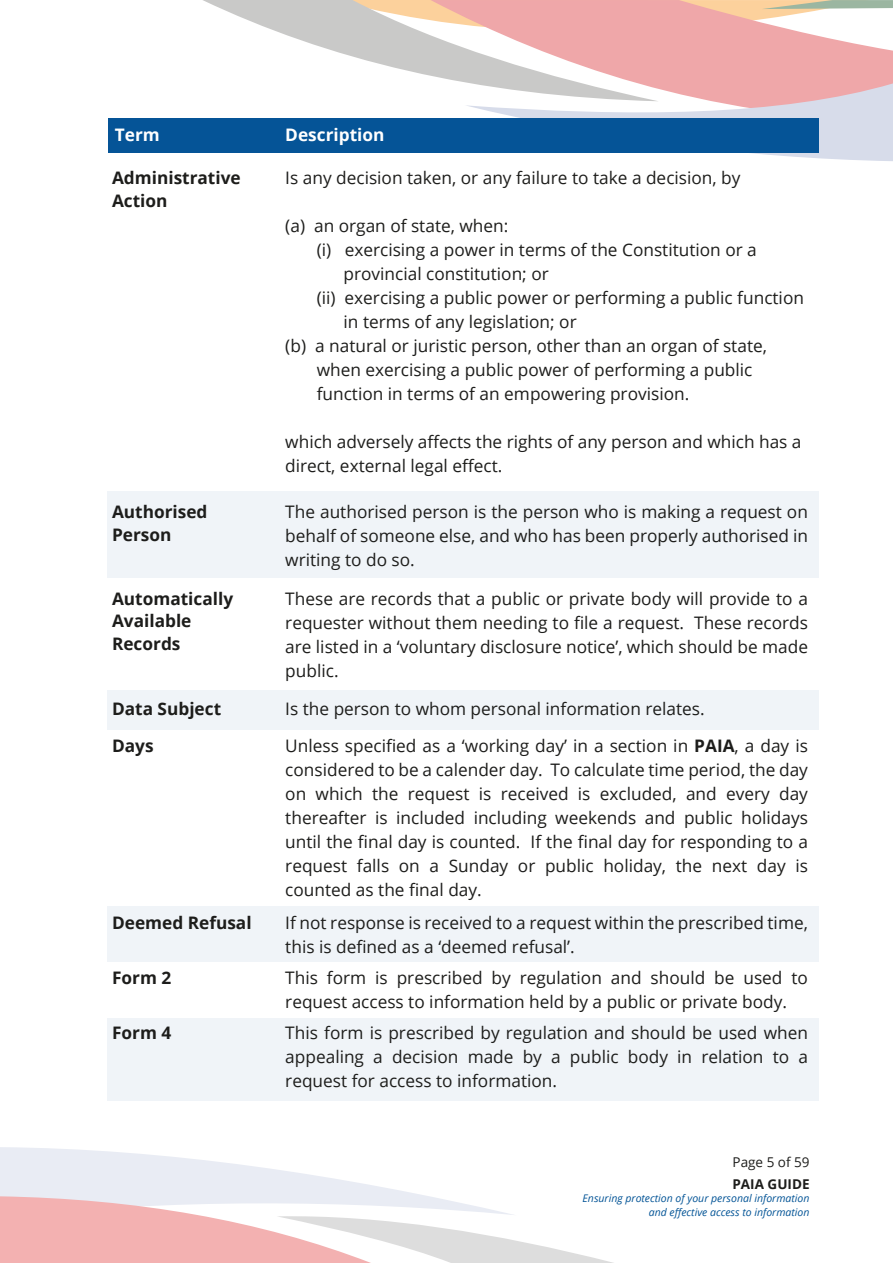
<style>
.page{position:relative;width:893px;height:1263px;background:#fff}
.page>*{position:absolute;margin:0;border:0;box-sizing:border-box;transform-origin:0 0}
.t1{font:17.25px/24px "Open Sans";color:#1d1d1b;text-align:justify}
.t2{font:700 17.25px/22.5px "Open Sans";color:#1d1d1b}
.t3{font:700 17.25px "Open Sans";color:#fff}
.t4{font:13.5px "Open Sans";color:#1d1d1b}
.t5{font:700 13.5px "Open Sans";color:#1d1d1b}
.t6{font:italic 10.5px/13.5px "Open Sans";color:#035496;text-align:right}
.s1{font-weight:700}
</style>
<div class="page">
<svg style="left:0;top:1147px;width:614px;height:116px"></svg>
<svg style="left:659px;top:0;width:234px;height:83px;fill:#efa7a9"></svg>
<svg style="left:203px;top:0;width:456px;height:83px"></svg>
<svg style="left:466px;top:83px;width:427px;height:78px"></svg>
<div style="left:108px;top:491px;width:711px;height:87px;background:#f0f4f8"></div>
<div style="left:108px;top:906px;width:711px;height:55px;background:#f0f4f8"></div>
<div style="left:108px;top:1018px;width:711px;height:83px;background:#f0f4f8"></div>
<div style="left:108px;top:690px;width:711px;height:39px;background:#f0f4f8"></div>
<div style="left:108px;top:118px;width:711px;height:35px;background:#055497"></div>
<p class="t3" style="left:115px;top:122px;width:46px">Term</p>
<p class="t3" style="left:285px;top:122px;width:101px">Description</p>
<p class="t2" style="left:112px;top:167px;width:130px">Administrative<br>Action</p>
<p class="t1" style="left:285px;top:166px;width:457px">Is any decision taken, or any failure to take a decision, by</p>
<p class="t1" style="left:285px;top:214px;width:225px">(a) an organ of state, when:</p>
<p class="t1" style="left:317px;top:238px;width:442px">(i) exercising a power in terms of the Constitution or a</p>
<p class="t1" style="left:344px;top:262px;width:207px">provincial constitution; or</p>
<p class="t1" style="left:317px;top:286px;width:489px">(ii) exercising a public power or performing a public function</p>
<p class="t1" style="left:344px;top:310px;width:235px">in terms of any legislation; or</p>
<p class="t1" style="left:285px;top:334px;width:483px">(b) a natural or juristic person, other than an organ of state,</p>
<p class="t1" style="left:317px;top:358px;width:437px">when exercising a public power of performing a public</p>
<p class="t1" style="left:317px;top:382px;width:374px">function in terms of an empowering provision.</p>
<p class="t1" style="left:285px;top:430px;width:518px">which adversely affects the rights of any person and which has a direct, external legal effect.</p>
<p class="t2" style="left:112px;top:500px;width:97px">Authorised<br>Person</p>
<p class="t1" style="left:285px;top:499px;width:524px">The authorised person is the person who is making a request on behalf of someone else, and who has been properly authorised in writing to do so.</p>
<p class="t2" style="left:112px;top:587px;width:123px">Automatically<br>Available<br>Records</p>
<p class="t1" style="left:285px;top:586px;width:524px">These are records that a public or private body will provide to a requester without them needing to file a request. These records are listed in a ‘voluntary disclosure notice’, which should be made public.</p>
<p class="t2" style="left:112px;top:697px;width:111px">Data Subject</p>
<p class="t1" style="left:285px;top:696px;width:421px">Is the person to whom personal information relates.</p>
<p class="t2" style="left:112px;top:734px;width:43px">Days</p>
<p class="t1" style="left:285px;top:733px;width:524px">Unless specified as a ‘working day’ in a section in <span class="s1">PAIA</span>, a day is considered to be a calender day. To calculate time period, the day on which the request is received is excluded, and every day thereafter is included including weekends and public holidays until the final day is counted. If the final day for responding to a request falls on a Sunday or public holiday, the next day is counted as the final day.</p>
<p class="t2" style="left:112px;top:911px;width:141px">Deemed Refusal</p>
<p class="t1" style="left:285px;top:910px;width:524px">If not response is received to a request within the prescribed time, this is defined as a ‘deemed refusal’.</p>
<p class="t2" style="left:112px;top:966px;width:61px">Form 2</p>
<p class="t1" style="left:285px;top:965px;width:524px">This form is prescribed by regulation and should be used to request access to information held by a public or private body.</p>
<p class="t2" style="left:112px;top:1021px;width:61px">Form 4</p>
<p class="t1" style="left:285px;top:1020px;width:524px">This form is prescribed by regulation and should be used when appealing a decision made by a public body in relation to a request for access to information.</p>
<p class="t4" style="left:733px;top:1152px;width:79px">Page 5 of 59</p>
<p class="t6" style="left:583px;top:1191px;width:228px">Ensuring protection of your personal information and effective access to information</p>
<p class="t5" style="left:732px;top:1174px;width:79px">PAIA GUIDE</p>
</div>
